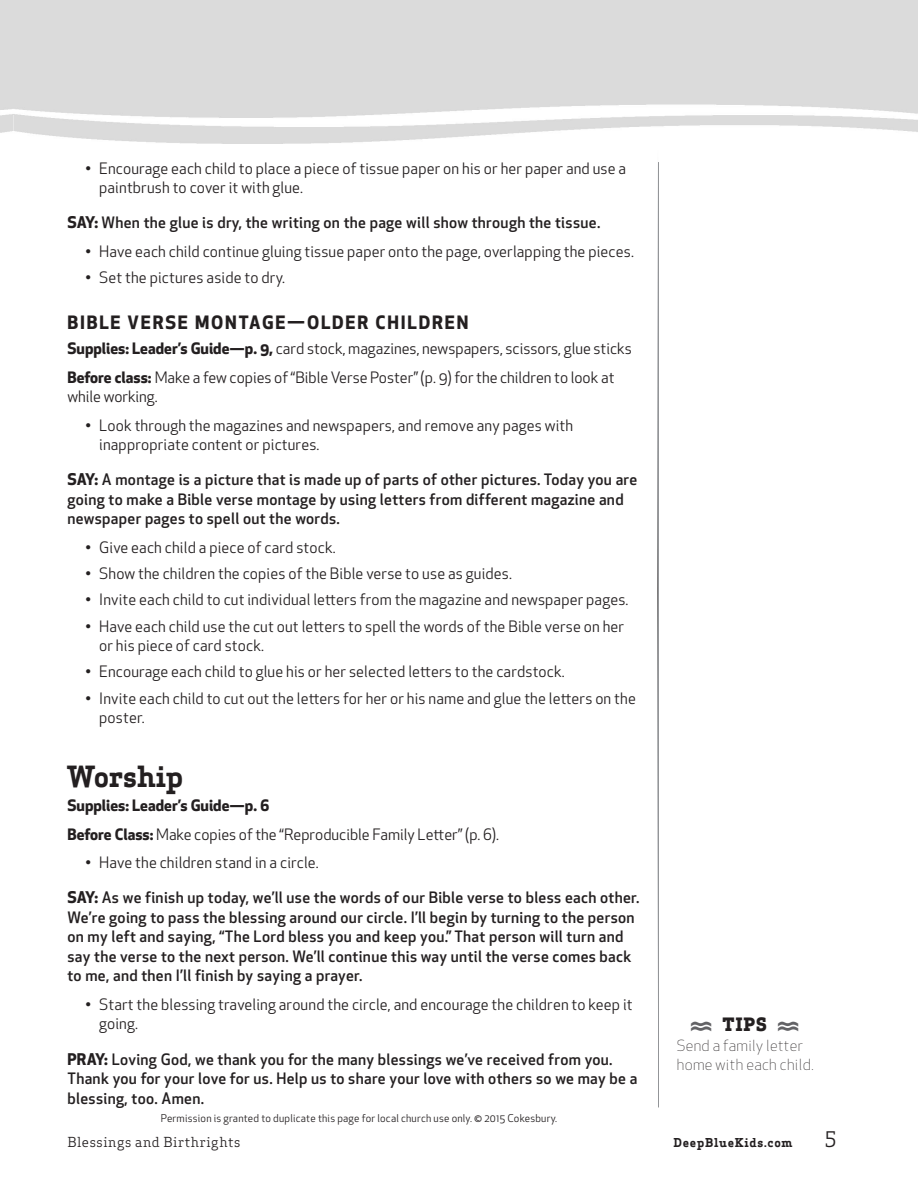
<style>
.page{position:relative;width:918px;height:1202px;background:#fff}
.page>*{position:absolute;margin:0;border:0;box-sizing:border-box;transform-origin:0 0}
.t1{font:700 28.5px "Apex Serif";color:#231f20}
.t2{font:21px "Apex Serif";color:#231f20}
.t3{font:700 18px "Apex New";letter-spacing:.1em;color:#231f20}
.t4{font:800 18px "Apex Serif";color:#231f20}
.t5{font:15.3px/19.5px "Apex New";letter-spacing:.01em;color:#231f20}
.t6{font:500 15.3px/19.5px "Apex New";letter-spacing:.02em;color:#231f20}
.t7{font:300 15px/19.5px "Apex New";letter-spacing:.02em;color:#231f20}
.t8{font:13.5px "Apex Serif";letter-spacing:.04em;color:#231f20}
.t9{font:700 12px "Apex Serif";letter-spacing:.06em;color:#231f20}
.t10{font:10.5px "Apex New";letter-spacing:.02em;color:#231f20}
.s1{font-weight:700;font-size:15.75px}
.s2{font-weight:700}
</style>
<div class="page">
<hr style="left:658px;top:162px;width:1px;height:945px;background:#939598">
<p class="t5" style="left:99px;top:158px;width:529px;text-indent:-14px">• Encourage each child to place a piece of tissue paper on his or her paper and use a paintbrush to cover it with glue.</p>
<p class="t6" style="left:68px;top:213px;width:534px"><span class="s1">SAY:</span> When the glue is dry, the writing on the page will show through the tissue.</p>
<p class="t5" style="left:86px;top:241px;width:550px">• Have each child continue gluing tissue paper onto the page, overlapping the pieces.</p>
<p class="t5" style="left:86px;top:268px;width:201px">• Set the pictures aside to dry.</p>
<p class="t3" style="left:68px;top:309px;width:402px">BIBLE VERSE MONTAGE—OLDER CHILDREN</p>
<p class="t5" style="left:68px;top:334px;width:566px;line-height:28.5px"><span class="s2">Supplies: Leader’s Guide—p. 9,</span> card stock, magazines, newspapers, scissors, glue sticks<br><span class="s2">Before class:</span> Make a few copies of “Bible Verse Poster” (p. 9) for the children to look at</p>
<p class="t5" style="left:68px;top:387px;width:92px">while working.</p>
<p class="t5" style="left:99px;top:415px;width:475px;text-indent:-14px">• Look through the magazines and newspapers, and remove any pages with inappropriate content or pictures.</p>
<p class="t6" style="left:68px;top:470px;width:571px"><span class="s1">SAY:</span> A montage is a picture that is made up of parts of other pictures. Today you are going to make a Bible verse montage by using letters from different magazine and newspaper pages to spell out the words.</p>
<p class="t5" style="left:86px;top:537px;width:252px">• Give each child a piece of card stock.</p>
<p class="t5" style="left:86px;top:564px;width:428px">• Show the children the copies of the Bible verse to use as guides.</p>
<p class="t5" style="left:86px;top:590px;width:545px">• Invite each child to cut individual letters from the magazine and newspaper pages.</p>
<p class="t5" style="left:99px;top:616px;width:526px;text-indent:-14px">• Have each child use the cut out letters to spell the words of the Bible verse on her or his piece of card stock.</p>
<p class="t5" style="left:86px;top:662px;width:481px">• Encourage each child to glue his or her selected letters to the cardstock.</p>
<p class="t5" style="left:99px;top:688px;width:538px;text-indent:-14px">• Invite each child to cut out the letters for her or his name and glue the letters on the poster.</p>
<h1 class="t1" style="left:68px;top:758px;width:117px">Worship</h1>
<p class="t5" style="left:68px;top:791px;width:433px;line-height:28.5px"><span class="s2">Supplies: Leader’s Guide—p. 6<br>Before Class:</span> Make copies of the “Reproducible Family Letter” (p. 6).</p>
<p class="t5" style="left:86px;top:852px;width:235px">• Have the children stand in a circle.</p>
<p class="t6" style="left:67px;top:887px;width:574px"><span class="s1">SAY:</span> As we finish up today, we’ll use the words of our Bible verse to bless each other.<br>We’re going to pass the blessing around our circle. I’ll begin by turning to the person on my left and saying, “The Lord bless you and keep you.” That person will turn and say the verse to the next person. We’ll continue this way until the verse comes back to me, and then I’ll finish by saying a prayer.</p>
<p class="t5" style="left:99px;top:994px;width:535px;text-indent:-14px">• Start the blessing traveling around the circle, and encourage the children to keep it going.</p>
<p class="t6" style="left:68px;top:1049px;width:571px"><span class="s1">PRAY:</span> Loving God, we thank you for the many blessings we’ve received from you.<br>Thank you for your love for us. Help us to share your love with others so we may be a blessing, too. Amen.</p>
<p class="t10" style="left:161px;top:1111px;width:398px">Permission is granted to duplicate this page for local church use only. © 2015 Cokesbury.</p>
<p class="t4" style="left:689px;top:1013px;width:114px"><sup>•</sup> TIPS <sup>•</sup></p>
<p class="t7" style="left:677px;top:1035px;width:139px">Send a family letter home with each child.</p>
<p class="t8" style="left:68px;top:1133px;width:175px">Blessings and Birthrights</p>
<p class="t9" style="left:674px;top:1135px;width:121px">DeepBlueKids.com</p>
<h2 class="t2" style="left:824px;top:1126px;width:14px">5</h2>
</div>
